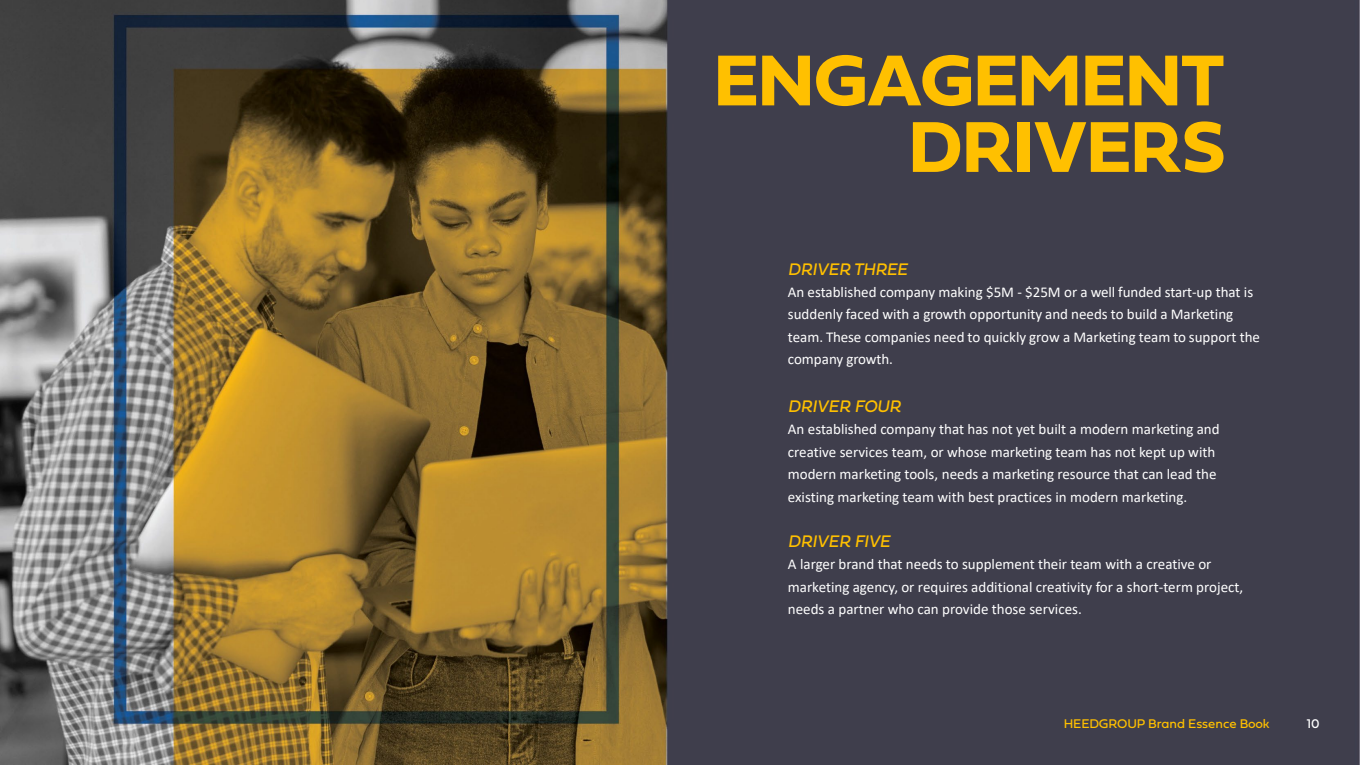
<style>
.page{position:relative;width:1360px;height:765px;background:#fff}
.page>*{position:absolute;margin:0;border:0;box-sizing:border-box;transform-origin:0 0}
.t1{font:75px "Fieldwork Geo Bold";color:#ffc000}
.t2{font:italic 17.5px "Fieldwork";color:#ffc000}
.t3{font:15px/22.5px "Calibri";color:#fff}
.t4{font:13.12px "Fieldwork Geo Regular";letter-spacing:-.01em;color:#ffc000}
.t5{font:13.12px "Fieldwork Geo Regular";color:#fff}
</style>
<div class="page">
<img style="left:0;top:0;width:1360px;height:765px">
<h2 class="t1" style="left:714px;top:21px;width:512px">ENGAGEMENT</h2>
<p class="t1" style="left:909px;top:88px;width:318px">DRIVERS</p>
<p class="t2" style="left:788px;top:255px;width:121px">DRIVER THREE</p>
<p class="t3" style="left:788px;top:280px;width:474px">An established company making $5M - $25M or a well funded start-up that is suddenly faced with a growth opportunity and needs to build a Marketing team. These companies need to quickly grow a Marketing team to support the company growth.</p>
<p class="t2" style="left:788px;top:392px;width:115px">DRIVER FOUR</p>
<p class="t3" style="left:788px;top:418px;width:433px">An established company that has not yet built a modern marketing and creative services team, or whose marketing team has not kept up with modern marketing tools, needs a marketing resource that can lead the existing marketing team with best practices in modern marketing.</p>
<p class="t2" style="left:788px;top:527px;width:104px">DRIVER FIVE</p>
<p class="t3" style="left:788px;top:553px;width:457px">A larger brand that needs to supplement their team with a creative or marketing agency, or requires additional creativity for a short-term project, needs a partner who can provide those services.</p>
<p class="t4" style="left:1064px;top:714px;width:207px">HEEDGROUP Brand Essence Book</p>
<p class="t5" style="left:1307px;top:714px;width:14px">10</p>
</div>
